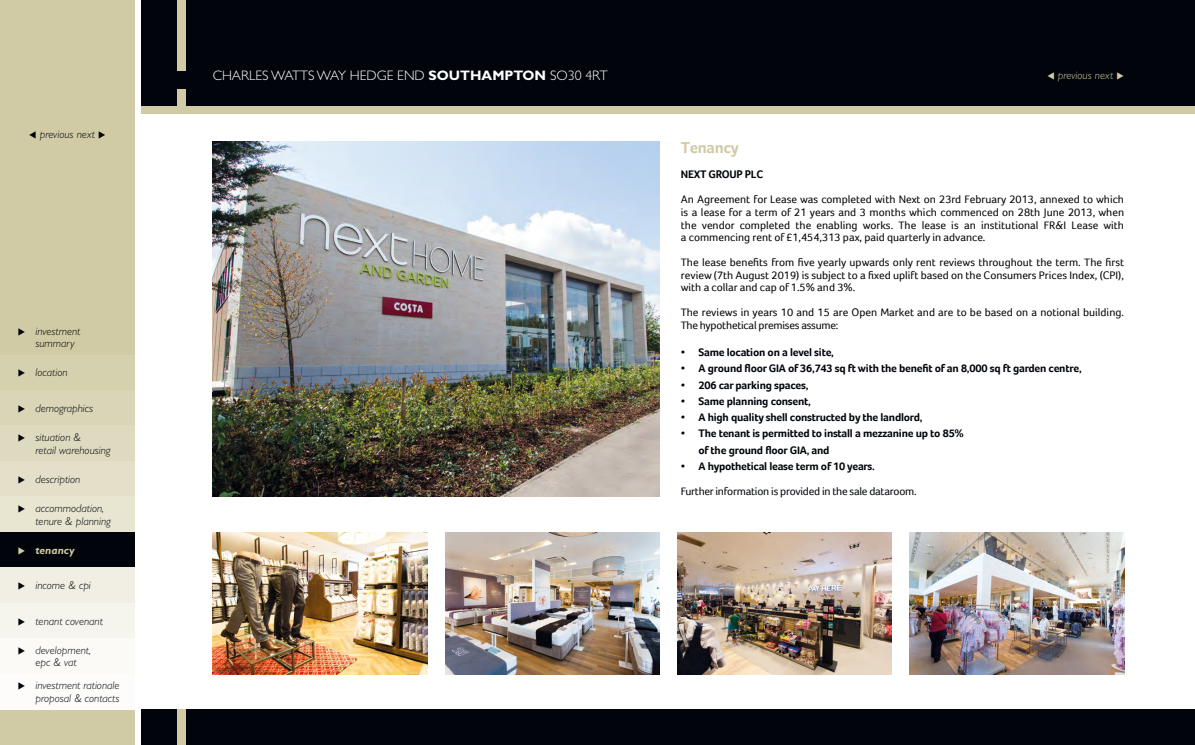
<style>
.page{position:relative;width:1195px;height:745px;background:#fff}
.page>*{position:absolute;margin:0;border:0;box-sizing:border-box;transform-origin:0 0}
.t1{font:700 16.25px "Foco";letter-spacing:-.02em;color:#d0cba4}
.t2{font:300 13.75px "Gill Sans Std";color:#fff}
.t3{font:11.25px/12.5px "Foco";color:#000;text-align:justify}
.t4{font:700 11.25px/16.2px "Foco";letter-spacing:-.02em;color:#01040a}
.t5{font:italic 300 11.25px/12.5px "Gill Sans Std";color:#01040a}
.t6{font:11.25px "Foco";letter-spacing:-.02em;color:#01040a}
.t7{font:italic 300 11.25px "Gill Sans Std";color:#d0cba4}
.t8{font:italic 700 11.25px "Gill Sans Std";color:#d0cba4}
.s1{font-weight:700}
</style>
<div class="page">
<div style="left:0;top:0;width:135px;height:744px;background:#d0cba4"></div>
<div style="left:142px;top:0;width:1052px;height:106px;background:#01040a"></div>
<div style="left:142px;top:106px;width:1052px;height:7px;background:#d0cba4"></div>
<div style="left:142px;top:709px;width:1052px;height:35px;background:#01040a"></div>
<div style="left:177px;top:0;width:9px;height:71px;background:#d0cba4"></div>
<div style="left:177px;top:89px;width:9px;height:17px;background:#d0cba4"></div>
<div style="left:177px;top:709px;width:9px;height:35px;background:#d0cba4"></div>
<img style="left:213px;top:142px;width:446px;height:354px">
<img style="left:213px;top:532px;width:214px;height:141px">
<img style="left:677px;top:532px;width:214px;height:141px">
<img style="left:445px;top:532px;width:214px;height:141px">
<img style="left:909px;top:532px;width:214px;height:141px">
<div style="left:0;top:354px;width:135px;height:36px;background:#d5d0ad"></div>
<div style="left:0;top:390px;width:135px;height:35px;background:#d9d5b6"></div>
<div style="left:0;top:425px;width:135px;height:36px;background:#dedabf"></div>
<div style="left:0;top:461px;width:135px;height:35px;background:#e3dfc8"></div>
<div style="left:0;top:496px;width:135px;height:35px;background:#e8e5d1"></div>
<div style="left:0;top:531px;width:135px;height:36px;background:#01040a"></div>
<div style="left:0;top:567px;width:135px;height:35px;background:#f1efe3"></div>
<div style="left:0;top:602px;width:135px;height:36px;background:#f6f5ed"></div>
<div style="left:0;top:638px;width:135px;height:35px;background:#fbfaf6"></div>
<div style="left:0;top:673px;width:135px;height:36px;background:#fdfcfb"></div>
<p class="t5" style="left:29px;top:128px;width:78px">▼ previous next ◆</p>
<p class="t5" style="left:35px;top:324px;width:46px;text-indent:-18px">◆ investment summary</p>
<p class="t5" style="left:18px;top:366px;width:51px">◆ location</p>
<p class="t5" style="left:18px;top:401px;width:77px">◆ demographics</p>
<p class="t5" style="left:35px;top:431px;width:77px;text-indent:-18px">◆ situation &amp;<br>retail warehousing</p>
<p class="t5" style="left:18px;top:472px;width:64px">◆ description</p>
<p class="t5" style="left:35px;top:501px;width:77px;text-indent:-18px">◆ accommodation, tenure &amp; planning</p>
<p class="t8" style="left:18px;top:543px;width:58px">◆ tenancy</p>
<p class="t5" style="left:18px;top:579px;width:75px">◆ income &amp; cpi</p>
<p class="t5" style="left:18px;top:614px;width:87px">◆ tenant covenant</p>
<p class="t5" style="left:18px;top:643px;width:75px;text-align:center">◆ development, epc &amp; vat</p>
<p class="t5" style="left:18px;top:679px;width:103px;text-align:right">◆ investment rationale proposal &amp; contacts</p>
<p class="t2" style="left:213px;top:68px;width:396px">CHARLES WATTS WAY HEDGE END <span class="s1">SOUTHAMPTON</span> SO30 4RT</p>
<p class="t7" style="left:1046px;top:69px;width:78px">▼ previous next ◆</p>
<h1 class="t1" style="left:680px;top:138px;width:60px">Tenancy</h1>
<p class="t4" style="left:680px;top:166px;width:84px">NEXT GROUP PLC</p>
<p class="t3" style="left:680px;top:193px;width:445px">An Agreement for Lease was completed with Next on 23rd February 2013, annexed to which is a lease for a term of 21 years and 3 months which commenced on 28th June 2013, when the vendor completed the enabling works. The lease is an institutional FR&amp;I Lease with a commencing rent of £1,454,313 pax, paid quarterly in advance.</p>
<p class="t3" style="left:680px;top:256px;width:444px">The lease benefits from five yearly upwards only rent reviews throughout the term. The first review (7th August 2019) is subject to a fixed uplift based on the Consumers Prices Index, (CPI), with a collar and cap of 1.5% and 3%.</p>
<p class="t3" style="left:680px;top:306px;width:444px">The reviews in years 10 and 15 are Open Market and are to be based on a notional building.</p>
<p class="t6" style="left:680px;top:318px;width:159px">The hypothetical premises assume:</p>
<p class="t4" style="left:680px;top:344px;width:155px">• Same location on a level site,</p>
<p class="t4" style="left:680px;top:360px;width:402px">• A ground floor GIA of 36,743 sq ft with the benefit of an 8,000 sq ft garden centre,</p>
<p class="t4" style="left:680px;top:376px;width:129px">• 206 car parking spaces,</p>
<p class="t4" style="left:680px;top:392px;width:132px">• Same planning consent,</p>
<p class="t4" style="left:680px;top:409px;width:243px">• A high quality shell constructed by the landlord,</p>
<p class="t4" style="left:698px;top:425px;width:267px;text-indent:-18px">• The tenant is permitted to install a mezzanine up to 85% of the ground floor GIA, and</p>
<p class="t4" style="left:680px;top:457px;width:196px">• A hypothetical lease term of 10 years.</p>
<p class="t6" style="left:680px;top:484px;width:237px">Furtherinformation is provided in the sale dataroom.</p>
</div>
